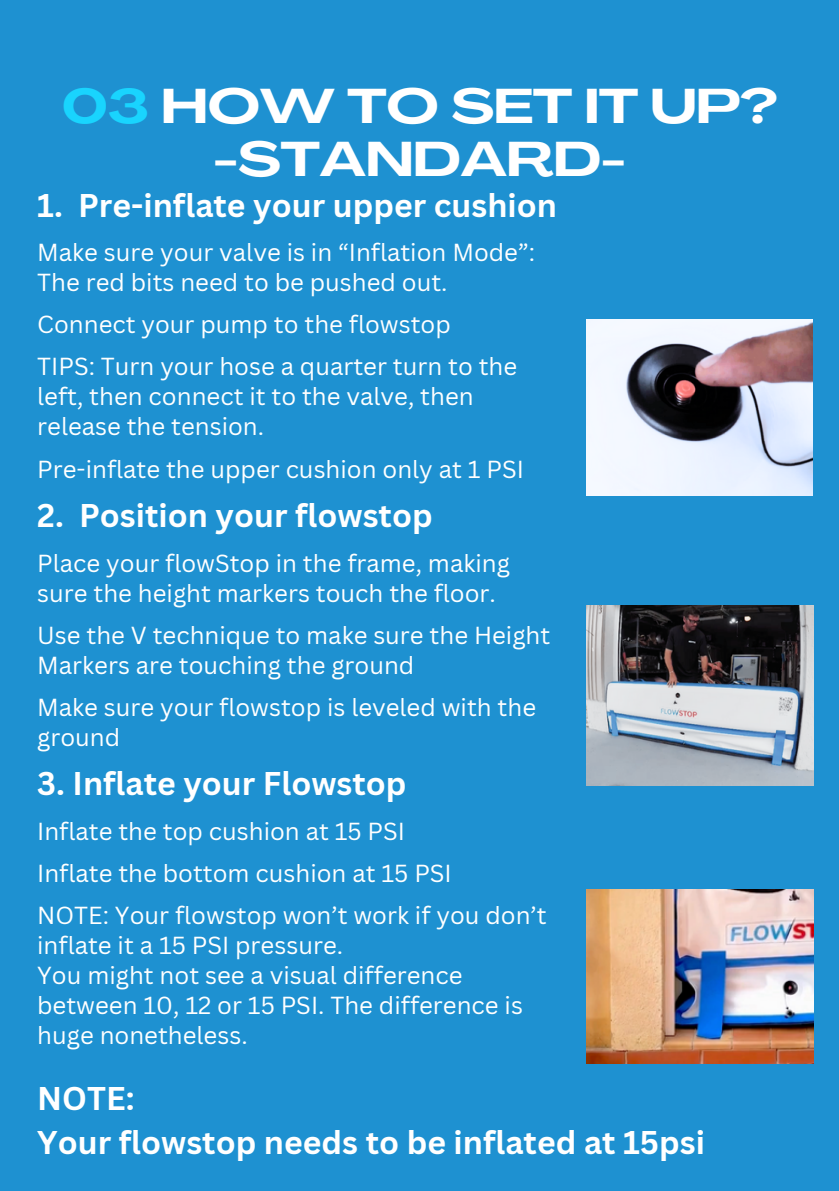
<style>
.page{position:relative;width:839px;height:1191px;background:#fff}
.page>*{position:absolute;margin:0;border:0;box-sizing:border-box;transform-origin:0 0}
.t1{font:700 48px "Agrandir Grand";color:#fff}
.t2{font:700 32px "Canva Sans";color:#fff}
.t3{font:24px/30px "Canva Sans";color:#fff}
.s1{color:#19d4fe}
</style>
<div class="page">
<div style="left:0;top:0;width:838px;height:1191px;background:#1e91d1"></div>
<img style="left:587px;top:320px;width:225px;height:175px">
<img style="left:587px;top:605px;width:226px;height:180px">
<img style="left:587px;top:889px;width:226px;height:174px">
<p class="t1" style="left:62px;top:87px;width:717px"><span class="s1">03</span> HOW TO SET IT UP?</p>
<p class="t1" style="left:214px;top:140px;width:413px">-STANDARD-</p>
<p class="t2" style="left:37px;top:182px;width:521px">1. Pre-inflate your upper cushion</p>
<p class="t3" style="left:37px;top:237px;width:499px">Make sure your valve is in “Inflation Mode”:<br>The red bits need to be pushed out.</p>
<p class="t3" style="left:37px;top:309px;width:415px">Connect your pump to the flowstop</p>
<p class="t3" style="left:37px;top:351px;width:481px">TIPS: Turn your hose a quarter turn to the left, then connect it to the valve, then release the tension.</p>
<p class="t3" style="left:37px;top:453px;width:488px">Pre-inflate the upper cushion only at 1 PSI</p>
<p class="t2" style="left:37px;top:493px;width:397px">2. Position your flowstop</p>
<p class="t3" style="left:37px;top:547px;width:474px">Place your flowStop in the frame, making sure the height markers touch the floor.</p>
<p class="t3" style="left:37px;top:619px;width:514px">Use the V technique to make sure the Height<br>Markers are touching the ground</p>
<p class="t3" style="left:37px;top:691px;width:500px">Make sure your flowstop is leveled with the ground</p>
<p class="t2" style="left:37px;top:761px;width:371px">3. Inflate your Flowstop</p>
<p class="t3" style="left:37px;top:815px;width:369px">Inflate the top cushion at 15 PSI</p>
<p class="t3" style="left:37px;top:857px;width:416px">Inflate the bottom cushion at 15 PSI</p>
<p class="t3" style="left:37px;top:900px;width:511px">NOTE: Your flowstop won’t work if you don’t inflate it a 15 PSI pressure.</p>
<p class="t3" style="left:37px;top:960px;width:487px">You might not see a visual difference between 10, 12 or 15 PSI. The difference is huge nonetheless.</p>
<h2 class="t2" style="left:37px;top:1076px;width:99px">NOTE:</h2>
<p class="t2" style="left:37px;top:1119px;width:669px">Your flowstop needs to be inflated at 15psi</p>
</div>
